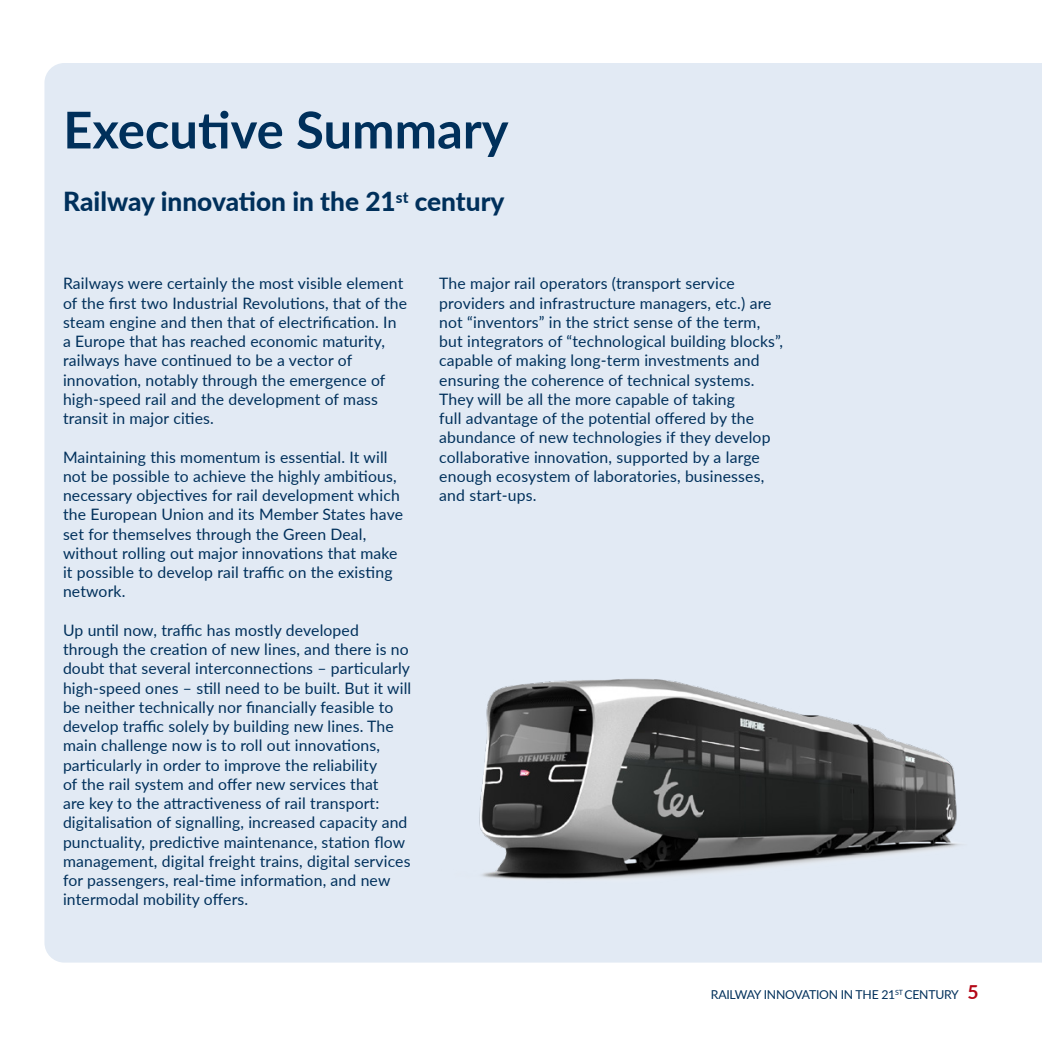
<style>
.page{position:relative;width:1042px;height:1042px;background:#fff}
.page>*{position:absolute;margin:0;border:0;box-sizing:border-box;transform-origin:0 0}
.t1{font:700 50.75px "Lato";color:#00305b}
.t2{font:800 26.25px "Lato";color:#00305b}
.t3{font:15.75px/19.2px "Lato";letter-spacing:.01em;color:#00305b}
.t4{font:12.25px "Lato";letter-spacing:-.02em;color:#00305b}
.s1{font-weight:700;font-size:19.25px;color:#b40817}
</style>
<div class="page">
<div style="left:44px;top:63px;width:998px;height:899px;background:#e2eaf4"></div>
<img style="left:439px;top:661px;width:528px;height:237px">
<h1 class="t1" style="left:63px;top:93px;width:447px">Executive Summary</h1>
<h2 class="t2" style="left:63px;top:182px;width:443px">Railway innovation in the 21<sup>st</sup> century</h2>
<p class="t3" style="left:63px;top:273px;width:346px">Railways were certainly the most visible element of the first two Industrial Revolutions, that of the steam engine and then that of electrification. In a Europe that has reached economic maturity, railways have continued to be a vector of innovation, notably through the emergence of high-speed rail and the development of mass transit in major cities.</p>
<p class="t3" style="left:63px;top:446px;width:341px">Maintaining this momentum is essential. It will not be possible to achieve the highly ambitious, necessary objectives for rail development which the European Union and its Member States have set for themselves through the Green Deal, without rolling out major innovations that make it possible to develop rail traffic on the existing network.</p>
<p class="t3" style="left:63px;top:620px;width:350px">Up until now, traffic has mostly developed through the creation of new lines, and there is no doubt that several interconnections – particularly high-speed ones – still need to be built. But it will be neither technically nor financially feasible to develop traffic solely by building new lines. The main challenge now is to roll out innovations, particularly in order to improve the reliability<br>of the rail system and offer new services that<br>are key to the attractiveness of rail transport: digitalisation of signalling, increased capacity and punctuality, predictive maintenance, station flow management, digital freight trains, digital services for passengers, real-time information, and new intermodal mobility offers.</p>
<p class="t3" style="left:439px;top:273px;width:345px">The major rail operators (transport service providers and infrastructure managers, etc.) are not “inventors” in the strict sense of the term, but integrators of “technological building blocks”, capable of making long-term investments and ensuring the coherence of technical systems.<br>They will be all the more capable of taking<br>full advantage of the potential offered by the abundance of new technologies if they develop collaborative innovation, supported by a large enough ecosystem of laboratories, businesses, and start-ups.</p>
<p class="t4" style="left:711px;top:986px;width:269px">RAILWAY INNOVATION IN THE 21<sup>ST</sup> CENTURY <span class="s1">5</span></p>
</div>
